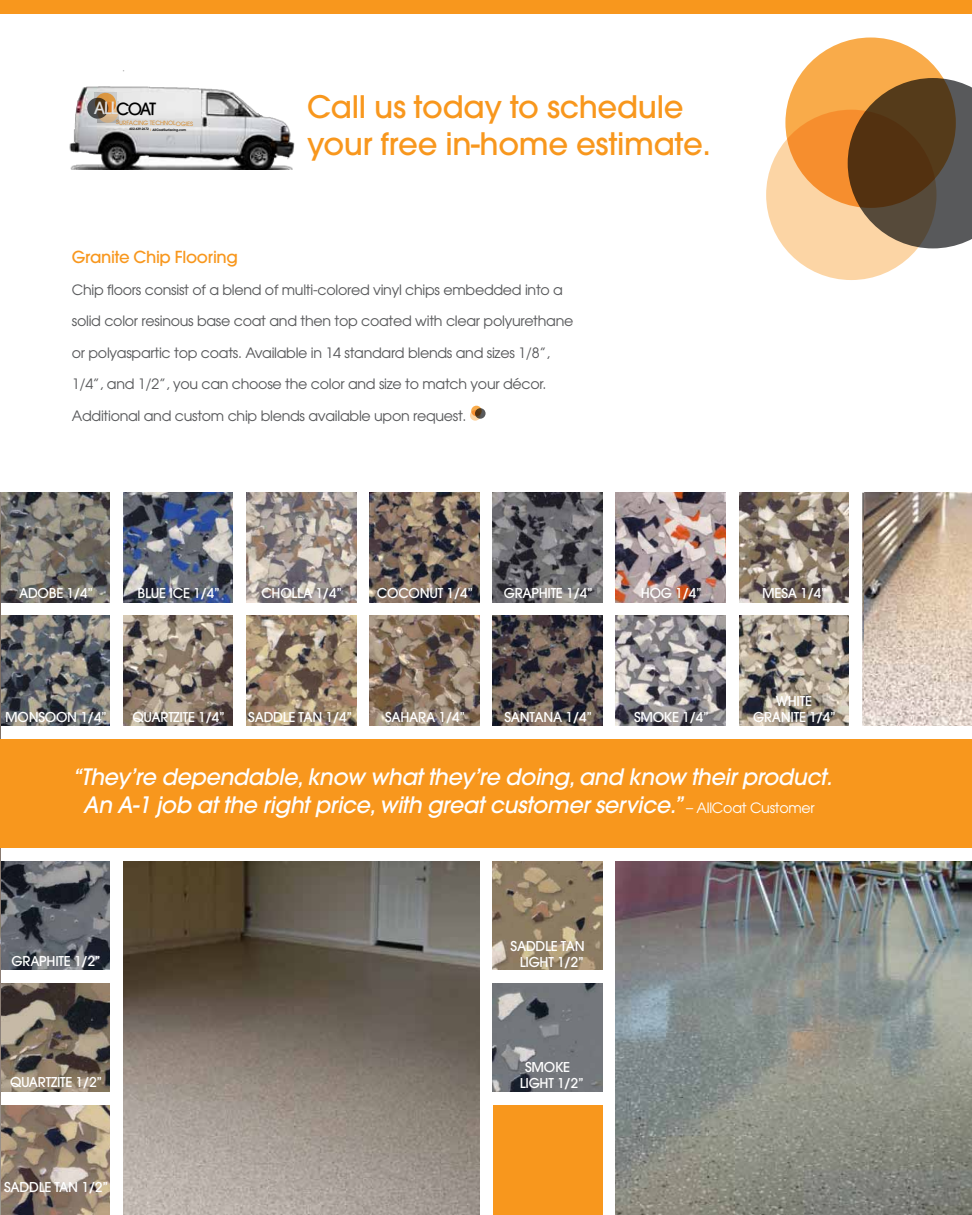
<style>
.page{position:relative;width:972px;height:1215px;background:#fff}
.page>*{position:absolute;margin:0;border:0;box-sizing:border-box;transform-origin:0 0}
.t1{font:500 30.75px/36.9px "Avant Garde";letter-spacing:-.01em;color:#f8971d}
.t2{font:italic 500 22.5px/28.5px "Avant Garde";letter-spacing:-.02em;color:#fff;text-align:center}
.t3{font:500 16.8px "Avant Garde";color:#000}
.t4{font:500 16.5px "Avant Garde";letter-spacing:-.02em;color:#f8971d}
.t5{font:14.25px "Avant Garde";letter-spacing:-.02em;color:#58595b}
.t6{font:500 13.5px/16.5px "Avant Garde";letter-spacing:-.02em;color:#fff;text-align:center}
.t7{font:5.85px "Avant Garde";color:#f8971d}
.t8{font:600 3.15px "Avant Garde";color:#000}
.s1{color:#fff}
.s2{color:#f8971d}
.s3{font-weight:400;font-style:normal;font-size:14.25px}
</style>
<div class="page">
<img style="left:1px;top:493px;width:109px;height:109px">
<img style="left:370px;top:493px;width:109px;height:109px">
<img style="left:123px;top:493px;width:110px;height:109px">
<img style="left:246px;top:493px;width:110px;height:109px">
<img style="left:493px;top:493px;width:109px;height:109px">
<img style="left:616px;top:493px;width:110px;height:109px">
<img style="left:739px;top:493px;width:110px;height:109px">
<img style="left:1px;top:616px;width:109px;height:110px">
<img style="left:370px;top:616px;width:109px;height:110px">
<img style="left:123px;top:616px;width:110px;height:110px">
<img style="left:246px;top:616px;width:110px;height:110px">
<img style="left:493px;top:616px;width:109px;height:110px">
<img style="left:616px;top:616px;width:110px;height:110px">
<img style="left:739px;top:616px;width:110px;height:110px">
<img style="left:862px;top:493px;width:110px;height:233px">
<img style="left:864px;top:493px;width:108px;height:232px">
<img style="left:616px;top:861px;width:356px;height:354px">
<img style="left:123px;top:861px;width:356px;height:354px">
<img style="left:493px;top:861px;width:109px;height:109px">
<img style="left:493px;top:983px;width:109px;height:109px">
<img style="left:1px;top:861px;width:109px;height:109px">
<img style="left:1px;top:983px;width:109px;height:109px">
<img style="left:1px;top:1105px;width:109px;height:110px">
<div style="left:475px;top:408px;width:11px;height:11px;background:#58595b;border-radius:50%"></div>
<svg style="left:471px;top:406px;width:11px;height:10px"></svg>
<svg style="left:470px;top:410px;width:11px;height:11px"></svg>
<img style="left:0;top:493px;width:1px;height:722px">
<div style="left:493px;top:1105px;width:109px;height:110px;background:#f8971d"></div>
<div style="left:0;top:739px;width:972px;height:109px;background:#f8971d"></div>
<img style="left:69px;top:70px;width:226px;height:99px">
<svg style="left:87px;top:98px;width:21px;height:21px"></svg>
<svg style="left:95px;top:93px;width:21px;height:21px"></svg>
<svg style="left:97px;top:102px;width:21px;height:21px"></svg>
<div style="left:919px;top:78px;width:53px;height:170px;background:#58595b"></div>
<svg style="left:785px;top:38px;width:171px;height:170px;background:#bd8239"></svg>
<svg style="left:766px;top:110px;width:171px;height:170px;background:#bb8c5a"></svg>
<div style="left:0;top:0;width:972px;height:14px;background:#f8971d"></div>
<p class="t3" style="left:94px;top:98px;width:64px;rotate:1deg"><span class="s1">ALL</span>COAT</p>
<p class="t7" style="left:116px;top:119px;width:78px;rotate:1deg">SURFACING TECHNOLOGIES</p>
<p class="t8" style="left:130px;top:127px;width:58px;rotate:1deg">602.639.2672 <span class="s2">|</span> AllCoatSurfacing.com</p>
<h1 class="t1" style="left:307px;top:89px;width:405px">Call us today to schedule your free in-home estimate.</h1>
<p class="t4" style="left:72px;top:247px;width:168px">Granite Chip Flooring</p>
<p class="t5" style="left:72px;top:281px;width:493px">Chip floors consist of a blend of multi-colored vinyl chips embedded into a</p>
<p class="t5" style="left:72px;top:312px;width:503px">solid color resinous base coat and then top coated with clear polyurethane</p>
<p class="t5" style="left:72px;top:344px;width:480px">or polyaspartic top coats. Available in 14 standard blends and sizes 1/8”,</p>
<p class="t5" style="left:72px;top:375px;width:476px">1/4”, and 1/2”, you can choose the color and size to match your décor.</p>
<p class="t5" style="left:72px;top:407px;width:396px">Additional and custom chip blends available upon request.</p>
<p class="t6" style="left:19px;top:585px;width:76px">ADOBE 1/4”</p>
<p class="t6" style="left:138px;top:585px;width:84px">BLUE ICE 1/4”</p>
<p class="t6" style="left:261px;top:585px;width:82px">CHOLLA 1/4”</p>
<p class="t6" style="left:377px;top:585px;width:98px">COCONUT 1/4”</p>
<p class="t6" style="left:504px;top:585px;width:91px">GRAPHITE 1/4”</p>
<p class="t6" style="left:641px;top:585px;width:62px">HOG 1/4”</p>
<p class="t6" style="left:762px;top:585px;width:66px">MESA 1/4”</p>
<p class="t6" style="left:5px;top:709px;width:103px">MONSOON 1/4”</p>
<p class="t6" style="left:133px;top:709px;width:94px">QUARTZITE 1/4”</p>
<p class="t6" style="left:248px;top:709px;width:105px">SADDLE TAN 1/4”</p>
<p class="t6" style="left:385px;top:709px;width:82px">SAHARA 1/4”</p>
<p class="t6" style="left:504px;top:709px;width:89px">SANTANA 1/4”</p>
<p class="t6" style="left:634px;top:709px;width:76px">SMOKE 1/4”</p>
<p class="t6" style="left:753px;top:693px;width:84px">WHITE<br>GRANITE 1/4”</p>
<h2 class="t2" style="left:72px;top:762px;width:762px">“They’re dependable, know what they’re doing, and know their product.<br>An A-1 job at the right price, with great customer service.” <span class="s3">– AllCoat Customer</span></h2>
<p class="t6" style="left:12px;top:953px;width:91px">GRAPHITE 1/2”</p>
<p class="t6" style="left:10px;top:1074px;width:94px">QUARTZITE 1/2”</p>
<p class="t6" style="left:4px;top:1179px;width:105px">SADDLE TAN 1/2”</p>
<p class="t6" style="left:511px;top:938px;width:76px;text-align:right">SADDLE TAN<br>LIGHT 1/2”</p>
<p class="t6" style="left:520px;top:1058px;width:65px;text-align:left;text-indent:5px">SMOKE<br>LIGHT 1/2”</p>
</div>
